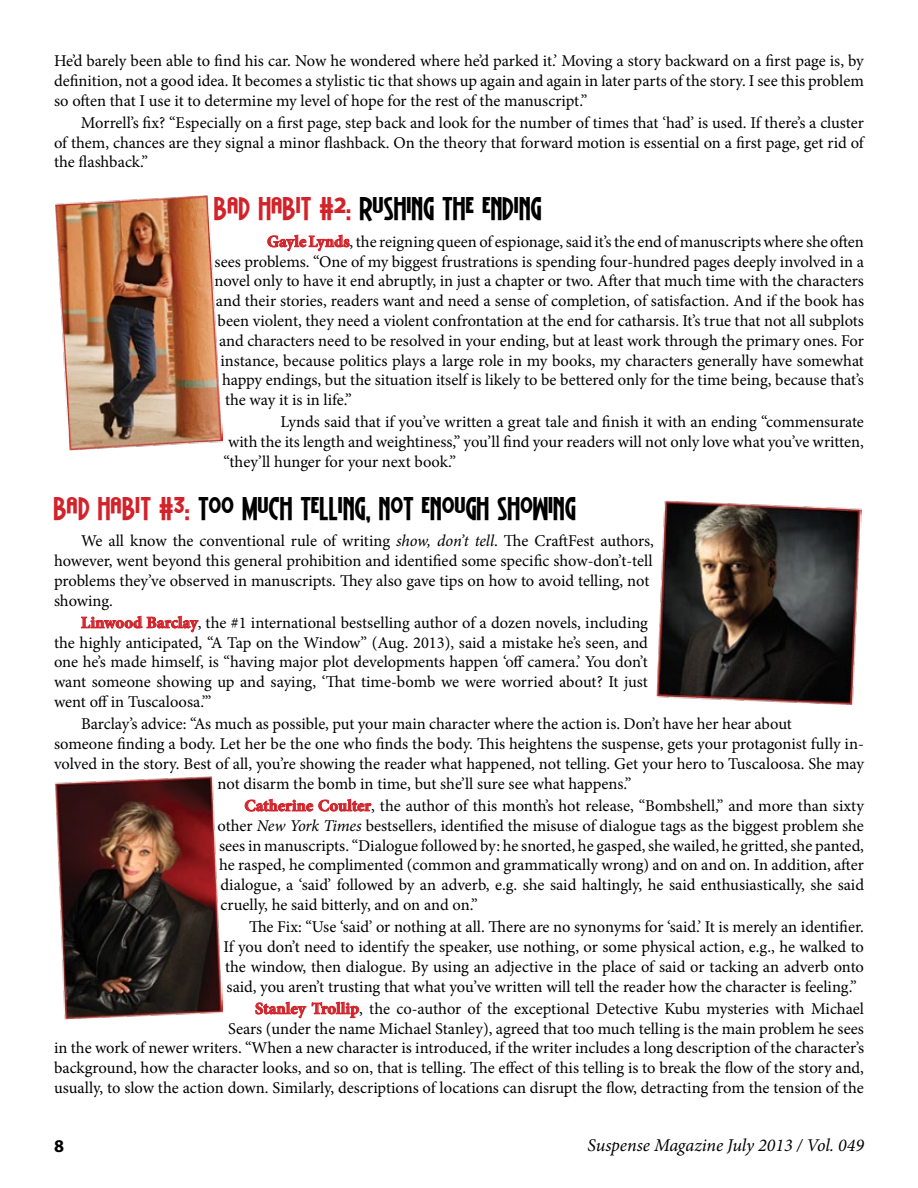
<style>
.page{position:relative;width:918px;height:1188px;background:#fff}
.page>*{position:absolute;margin:0;border:0;box-sizing:border-box;transform-origin:0 0}
.t1{font:27px "Battle Lines";color:#000}
.t2{font:italic 18px "Minion Pro";color:#000}
.t3{font:700 18px "Myriad Pro";color:#000}
.t4{font:16.5px/19.8px "Minion Pro";letter-spacing:-.005em;color:#000;text-align:justify}
.s1{color:#d2232a}
.s2{font-weight:700;color:#d2232a}
.s3{font-style:italic}
</style>
<div class="page">
<svg style="left:267px;top:235px;width:83px;height:16px"></svg>
<svg style="left:81px;top:616px;width:118px;height:16px"></svg>
<svg style="left:245px;top:799px;width:126px;height:13px"></svg>
<svg style="left:255px;top:1002px;width:51px;height:16px"></svg>
<svg style="left:312px;top:1002px;width:47px;height:16px"></svg>
<img style="left:55px;top:195px;width:168px;height:256px">
<img style="left:656px;top:500px;width:205px;height:205px">
<img style="left:55px;top:776px;width:168px;height:243px">
<p class="t4" style="left:54px;top:51px;width:811px">He’d barely been able to find his car. Now he wondered where he’d parked it.’ Moving a story backward on a first page is, by definition, not a good idea. It becomes a stylistic tic that shows up again and again in later parts of the story. I see this problem so often that I use it to determine my level of hope for the rest of the manuscript.”</p>
<p class="t4" style="left:54px;top:113px;width:812px;text-indent:27px">Morrell’s fix? “Especially on a first page, step back and look for the number of times that ‘had’ is used. If there’s a cluster of them, chances are they signal a minor flashback. On the theory that forward motion is essential on a first page, get rid of the flashback.”</p>
<h1 class="t1" style="left:214px;top:199px;width:329px"><span class="s1">Bad Habit #2:</span> Rushing the Ending</h1>
<p class="t4" style="left:267px;top:232px;width:599px"><span class="s2">Gayle Lynds</span>, the reigning queen of espionage, said it’s the end of manuscripts where she often</p>
<p class="t4" style="left:214px;top:251px;width:651px">sees problems. “One of my biggest frustrations is spending four-hundred pages deeply involved in a</p>
<p class="t4" style="left:214px;top:271px;width:651px">novel only to have it end abruptly, in just a chapter or two. After that much time with the characters</p>
<p class="t4" style="left:216px;top:291px;width:650px">and their stories, readers want and need a sense of completion, of satisfaction. And if the book has</p>
<p class="t4" style="left:218px;top:311px;width:648px">been violent, they need a violent confrontation at the end for catharsis. It’s true that not all subplots</p>
<p class="t4" style="left:219px;top:331px;width:646px">and characters need to be resolved in your ending, but at least work through the primary ones. For</p>
<p class="t4" style="left:221px;top:350px;width:645px">instance, because politics plays a large role in my books, my characters generally have somewhat</p>
<p class="t4" style="left:222px;top:370px;width:643px">happy endings, but the situation itself is likely to be bettered only for the time being, because that’s</p>
<p class="t4" style="left:225px;top:390px;width:128px">the way it is in life.”</p>
<p class="t4" style="left:224px;top:412px;width:642px;text-indent:57px">Lynds said that if you’ve written a great tale and finish it with an ending “commensurate with the its length and weightiness,” you’ll find your readers will not only love what you’ve written, “they’ll hunger for your next book.”</p>
<h1 class="t1" style="left:54px;top:499px;width:524px"><span class="s1">Bad Habit #3:</span> Too Much Telling, Not Enough Showing</h1>
<p class="t4" style="left:54px;top:531px;width:602px;text-align:left;text-indent:27px">We all know the conventional rule of writing <span class="s3">show, don’t tell</span>. The CraftFest authors, however, went beyond this general prohibition and identified some specific show-don’t-tell problems they’ve observed in manuscripts. They also gave tips on how to avoid telling, not showing.</p>
<p class="t4" style="left:54px;top:613px;width:596px;text-indent:27px"><span class="s2">Linwood Barclay</span>, the #1 international bestselling author of a dozen novels, including the highly anticipated, “A Tap on the Window” (Aug. 2013), said a mistake he’s seen, and one he’s made himself, is “having major plot developments happen ‘off camera.’ You don’t want someone showing up and saying, ‘That time-bomb we were worried about? It just went off in Tuscaloosa.’”</p>
<p class="t4" style="left:81px;top:714px;width:712px">Barclay’s advice: “As much as possible, put your main character where the action is. Don’t have her hear about</p>
<p class="t4" style="left:54px;top:734px;width:811px">someone finding a body. Let her be the one who finds the body. This heightens the suspense, gets your protagonist fully in-</p>
<p class="t4" style="left:54px;top:754px;width:811px">volved in the story. Best of all, you’re showing the reader what happened, not telling. Get your hero to Tuscaloosa. She may</p>
<p class="t4" style="left:218px;top:774px;width:416px">not disarm the bomb in time, but she’ll sure see what happens.”</p>
<p class="t4" style="left:218px;top:796px;width:648px;text-indent:27px"><span class="s2">Catherine Coulter</span>, the author of this month’s hot release, “Bombshell,” and more than sixty other <span class="s3">New York Times</span> bestsellers, identified the misuse of dialogue tags as the biggest problem she sees in manuscripts. “Dialogue followed by: he snorted, he gasped, she wailed, he gritted, she panted, he rasped, he complimented (common and grammatically wrong) and on and on. In addition, after dialogue, a ‘said’ followed by an adverb, e.g. she said haltingly, he said enthusiastically, she said cruelly, he said bitterly, and on and on.”</p>
<p class="t4" style="left:224px;top:917px;width:642px;text-indent:25px">The Fix: “Use ‘said’ or nothing at all. There are no synonyms for ‘said.’ It is merely an identifier.<br>If you don’t need to identify the speaker, use nothing, or some physical action, e.g., he walked to the window, then dialogue. By using an adjective in the place of said or tacking an adverb onto said, you aren’t trusting that what you’ve written will tell the reader how the character is feeling.”</p>
<p class="t4" style="left:54px;top:999px;width:812px;text-align:right"><span class="s2">Stanley Trollip</span>, the co-author of the exceptional Detective Kubu mysteries with Michael<br>Sears (under the name Michael Stanley), agreed that too much telling is the main problem he sees<br>in the work of newer writers. “When a new character is introduced, if the writer includes a long description of the character’s background, how the character looks, and so on, that is telling. The effect of this telling is to break the flow of the story and, usually, to slow the action down. Similarly, descriptions of locations can disrupt the flow, detracting from the tension of the</p>
<p class="t3" style="left:54px;top:1134px;width:11px">8</p>
<p class="t2" style="left:588px;top:1132px;width:278px">Suspense Magazine July 2013 / Vol. 049</p>
</div>
